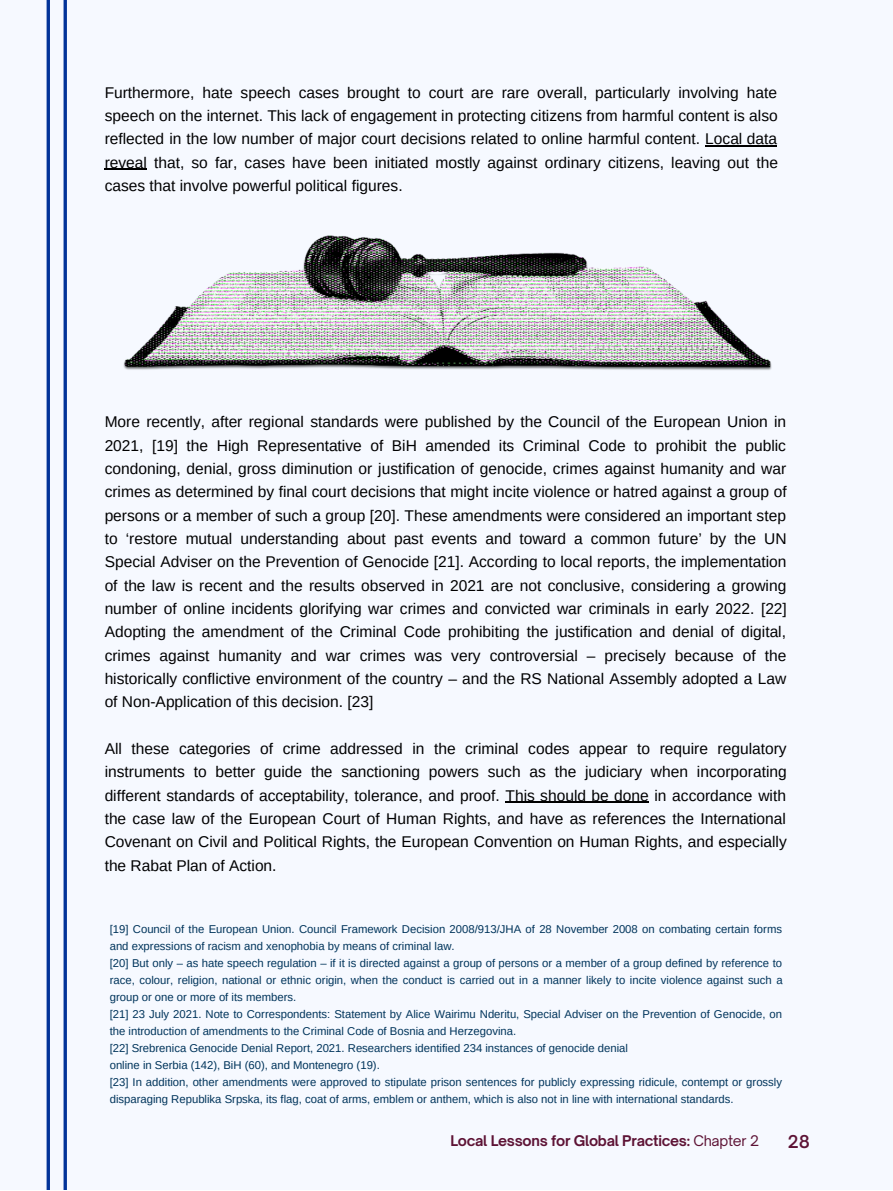
<style>
.page{position:relative;width:893px;height:1191px;background:#fff}
.page>*{position:absolute;margin:0;border:0;box-sizing:border-box;transform-origin:0 0}
.t1{font:600 16.95px "Open Sauce One";color:#5d1335}
.t2{font:15.6px/23.2px "Arimo";color:#000;text-align:justify}
.t3{font:700 14.1px "Open Sauce One";letter-spacing:-.02em;color:#5d1335}
.t4{font:11.25px/17px "Arimo";color:#00345b}
.s1{font-weight:400}
</style>
<div class="page">
<div style="left:0;top:0;width:892px;height:1189px;background:#f6f9ff"></div>
<hr style="left:505px;top:801px;width:143px;height:1px;background:#000">
<img style="left:123px;top:235px;width:649px;height:135px">
<hr style="left:705px;top:145px;width:72px;height:1px;background:#000">
<hr style="left:105px;top:169px;width:42px;height:1px;background:#000">
<hr style="left:47px;top:0;width:3px;height:1189px;background:#023399">
<hr style="left:64px;top:0;width:3px;height:1189px;background:#023399">
<p class="t2" style="left:105px;top:81px;width:674px">Furthermore, hate speech cases brought to court are rare overall, particularly involving hate speech on the internet. This lack of engagement in protecting citizens from harmful content is also reflected in the low number of major court decisions related to online harmful content. Local data reveal that, so far, cases have been initiated mostly against ordinary citizens, leaving out the cases that involve powerful political figures.</p>
<p class="t2" style="left:105px;top:410px;width:683px">More recently, after regional standards were published by the Council of the European Union in 2021, [19] the High Representative of BiH amended its Criminal Code to prohibit the public condoning, denial, gross diminution or justification of genocide, crimes against humanity and war crimes as determined by final court decisions that might incite violence or hatred against a group of persons or a member of such a group [20]. These amendments were considered an important step to ‘restore mutual understanding about past events and toward a common future’ by the UN Special Adviser on the Prevention of Genocide [21]. According to local reports, the implementation of the law is recent and the results observed in 2021 are not conclusive, considering a growing number of online incidents glorifying war crimes and convicted war criminals in early 2022. [22] Adopting the amendment of the Criminal Code prohibiting the justification and denial of digital, crimes against humanity and war crimes was very controversial – precisely because of the historically conflictive environment of the country – and the RS National Assembly adopted a Law of Non-Application of this decision. [23]</p>
<p class="t2" style="left:105px;top:736px;width:683px">All these categories of crime addressed in the criminal codes appear to require regulatory instruments to better guide the sanctioning powers such as the judiciary when incorporating different standards of acceptability, tolerance, and proof. This should be done in accordance with the case law of the European Court of Human Rights, and have as references the International Covenant on Civil and Political Rights, the European Convention on Human Rights, and especially the Rabat Plan of Action.</p>
<p class="t4" style="left:110px;top:920px;width:673px">[19] Council of the European Union. Council Framework Decision 2008/913/JHA of 28 November 2008 on combating certain forms and expressions of racism and xenophobia by means of criminal law.</p>
<p class="t4" style="left:110px;top:954px;width:674px;text-align:justify">[20] But only – as hate speech regulation – if it is directed against a group of persons or a member of a group defined by reference to race, colour, religion, national or ethnic origin, when the conduct is carried out in a manner likely to incite violence against such a group or one or more of its members.</p>
<p class="t4" style="left:110px;top:1005px;width:673px">[21] 23 July 2021. Note to Correspondents: Statement by Alice Wairimu Nderitu, Special Adviser on the Prevention of Genocide, on the introduction of amendments to the Criminal Code of Bosnia and Herzegovina.</p>
<p class="t4" style="left:110px;top:1039px;width:520px">[22] Srebrenica Genocide Denial Report, 2021. Researchers identified 234 instances of genocide denial</p>
<p class="t4" style="left:110px;top:1056px;width:271px">online in Serbia (142), BiH (60), and Montenegro (19).</p>
<p class="t4" style="left:110px;top:1073px;width:673px">[23] In addition, other amendments were approved to stipulate prison sentences for publicly expressing ridicule, contempt or grossly disparaging Republika Srpska, its flag, coat of arms, emblem or anthem, which is also not in line with international standards.</p>
<p class="t3" style="left:450px;top:1131px;width:310px">Local Lessons for Global Practices: <span class="s1">Chapter 2</span></p>
<p class="t1" style="left:787px;top:1131px;width:24px">28</p>
</div>
